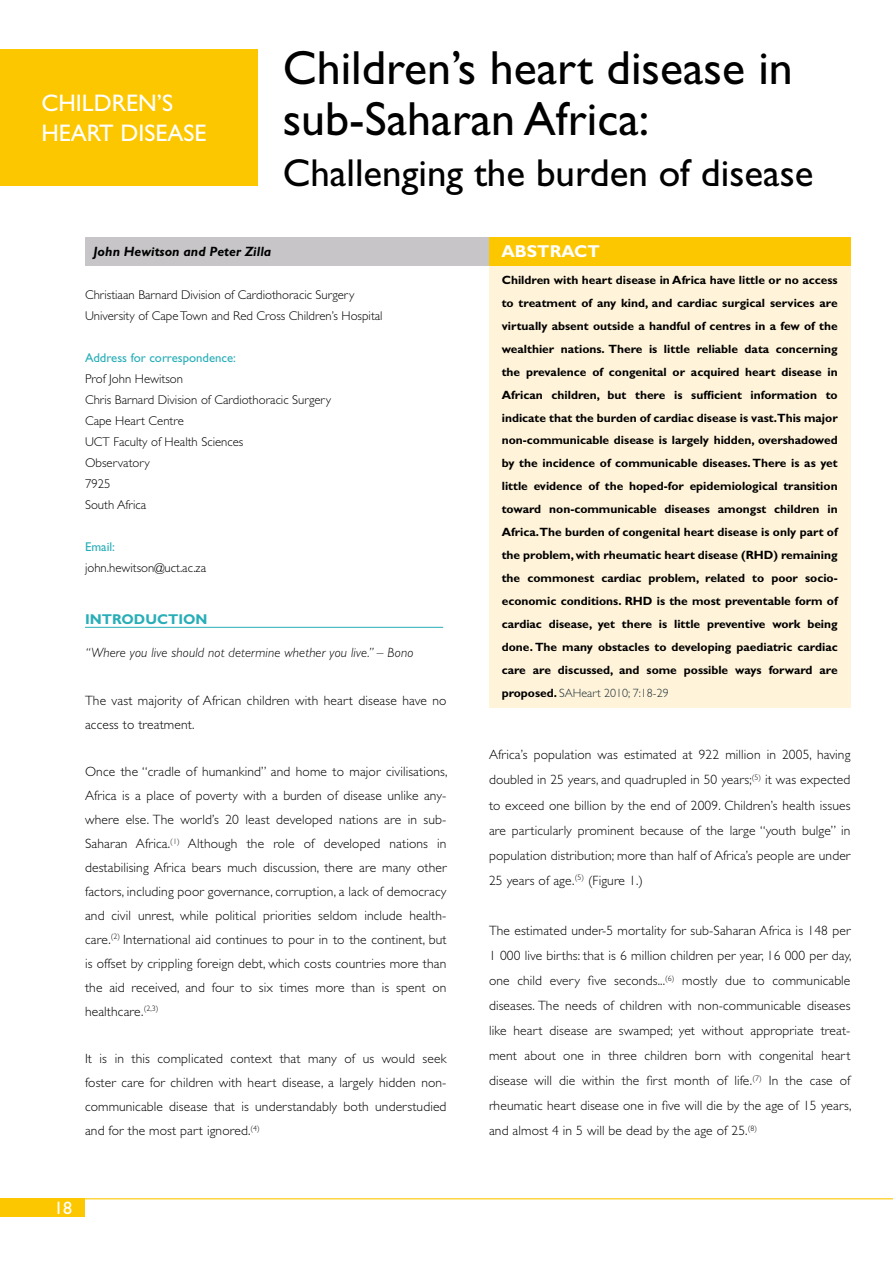
<style>
.page{position:relative;width:893px;height:1263px;background:#fff}
.page>*{position:absolute;margin:0;border:0;box-sizing:border-box;transform-origin:0 0}
.t1{font:48px/51px "Gill Sans Std";color:#000}
.t2{font:39px "Gill Sans Std";color:#000}
.t3{font:24px/30px "Gill Sans Std";color:#fff}
.t4{font:18px "Gill Sans Std";color:#fff}
.t5{font:700 17.25px "Gill Sans Std";color:#fff}
.t6{font:700 14.25px "Gill Sans Std";color:#29aeb8}
.t7{font:300 13.5px/25px "Gill Sans Std";letter-spacing:.01em;color:#000;text-align:justify}
.t8{font:italic 300 13.5px "Gill Sans Std";letter-spacing:.01em;color:#000}
.t9{font:italic 700 13.5px "Gill Sans Std";color:#000}
.t10{font:300 12.75px/21px "Gill Sans Std";color:#000}
.t11{font:12.75px "Gill Sans Std";color:#29aeb8}
.t12{font:700 12px/23px "Gill Sans Std";color:#000;text-align:justify}
.s1{font-weight:300;color:#1b2c33}
</style>
<div class="page">
<div style="left:0;top:1198px;width:85px;height:18px;background:#fdc700"></div>
<div style="left:0;top:49px;width:257px;height:137px;background:#fdc700"></div>
<div style="left:85px;top:237px;width:408px;height:28px;background:#c7c5c8"></div>
<div style="left:489px;top:237px;width:361px;height:471px;background:#fff4da"></div>
<div style="left:489px;top:237px;width:361px;height:28px;background:#fdc700"></div>
<hr style="left:85px;top:1198px;width:808px;height:1px;background:#fdc700">
<hr style="left:85px;top:627px;width:358px;height:1px;background:#29aeb8">
<h3 class="t3" style="left:41px;top:88px;width:131px">Children’s<br>Hea</h3>
<h3 class="t3" style="left:87px;top:118px;width:71px">rt Disease</h3>
<h1 class="t1" style="left:283px;top:42px;width:512px">Children’s heart disease in sub-Saharan Africa:</h1>
<h2 class="t2" style="left:283px;top:150px;width:532px">Challenging the burden of disease</h2>
<p class="t9" style="left:94px;top:243px;width:179px">John Hewitson and Peter Zilla</p>
<p class="t5" style="left:501px;top:241px;width:100px">Abstract</p>
<p class="t10" style="left:85px;top:284px;width:299px">Christiaan Barnard Division of Cardiothoracic Surgery<br>University of Cape Town and Red Cross Children’s Hospital</p>
<p class="t11" style="left:85px;top:350px;width:152px">Address for correspondence:</p>
<p class="t10" style="left:85px;top:368px;width:247px">Prof John Hewitson<br>Chris Barnard Division of Cardiothoracic Surgery<br>Cape Heart Centre<br>UCT Faculty of Health Sciences<br>Observatory<br>7925<br>South Africa</p>
<p class="t11" style="left:85px;top:539px;width:32px">Email:</p>
<p class="t10" style="left:85px;top:557px;width:123px">john.hewitson@uct.ac.za</p>
<p class="t6" style="left:85px;top:611px;width:124px">INTRODUCTION</p>
<p class="t8" style="left:85px;top:645px;width:330px">“Where you live should not determine whether you live.” – Bono</p>
<p class="t7" style="left:85px;top:688px;width:363px;line-height:23.9px">The vast majority of African children with heart disease have no access to treatment.</p>
<p class="t7" style="left:85px;top:760px;width:364px;line-height:23.9px">Once the “cradle of humankind” and home to major civilisations, Africa is a place of poverty with a burden of disease unlike any&shy;where else. The world’s 20 least developed nations are in sub-Saharan Africa.<sup>(1)</sup> Although the role of developed nations in destabilising Africa bears much discussion, there are many other factors, including poor governance, corruption, a lack of democracy and civil unrest, while political priorities seldom include health&shy;care.<sup>(2)</sup> International aid continues to pour in to the continent, but is offset by crippling foreign debt, which costs countries more than the aid received, and four to six times more than is spent on healthcare.<sup>(2,3)</sup></p>
<p class="t7" style="left:85px;top:1047px;width:363px;line-height:24px">It is in this complicated context that many of us would seek foster care for children with heart disease, a largely hidden non&shy;communicable disease that is understandably both understudied and for the most part ignored.<sup>(4)</sup></p>
<h3 class="t4" style="left:54px;top:1197px;width:19px">18</h3>
<p class="t12" style="left:502px;top:268px;width:337px">Children with heart disease in Africa have little or no access to treatment of any kind, and cardiac surgical services are virtually absent outside a handful of centres in a few of the wealthier nations. There is little reliable data concerning the prevalence of congenital or acquired heart disease in African children, but there is sufficient information to indicate that the burden of cardiac disease is vast.This major non-communicable disease is largely hidden, overshadowed by the incidence of communicable diseases. There is as yet little evidence of the hoped-for epidemiological transition toward non-communicable diseases amongst children in Africa.The burden of congenital heart disease is only part of the problem, with rheumatic heart disease (RHD) remaining the commonest cardiac problem, related to poor socio&shy;economic conditions. RHD is the most preventable form of cardiac disease, yet there is little preventive work being done. The many obstacles to developing paediatric cardiac care are discussed, and some possible ways forward are proposed. <span class="s1">SAHeart 2010; 7:18-29</span></p>
<p class="t7" style="left:489px;top:742px;width:363px">Africa’s population was estimated at 922 million in 2005, having doubled in 25 years, and quadrupled in 50 years;<sup>(5)</sup> it was expected to exceed one billion by the end of 2009. Children’s health issues are particularly prominent because of the large “youth bulge” in population distribution; more than half of Africa’s people are under 25 years of age.<sup>(5)</sup> (Figure 1.)</p>
<p class="t7" style="left:489px;top:918px;width:364px">The estimated under-5 mortality for sub-Saharan Africa is 148 per 1 000 live births: that is 6 million children per year, 16 000 per day, one child every five seconds...<sup>(6)</sup> mostly due to communicable diseases. The needs of children with non-communicable diseases like heart disease are swamped; yet without appropriate treat&shy;ment about one in three children born with congenital heart disease will die within the first month of life.<sup>(7)</sup> In the case of rheumatic heart disease one in five will die by the age of 15 years, and almost 4 in 5 will be dead by the age of 25.<sup>(8)</sup></p>
</div>
